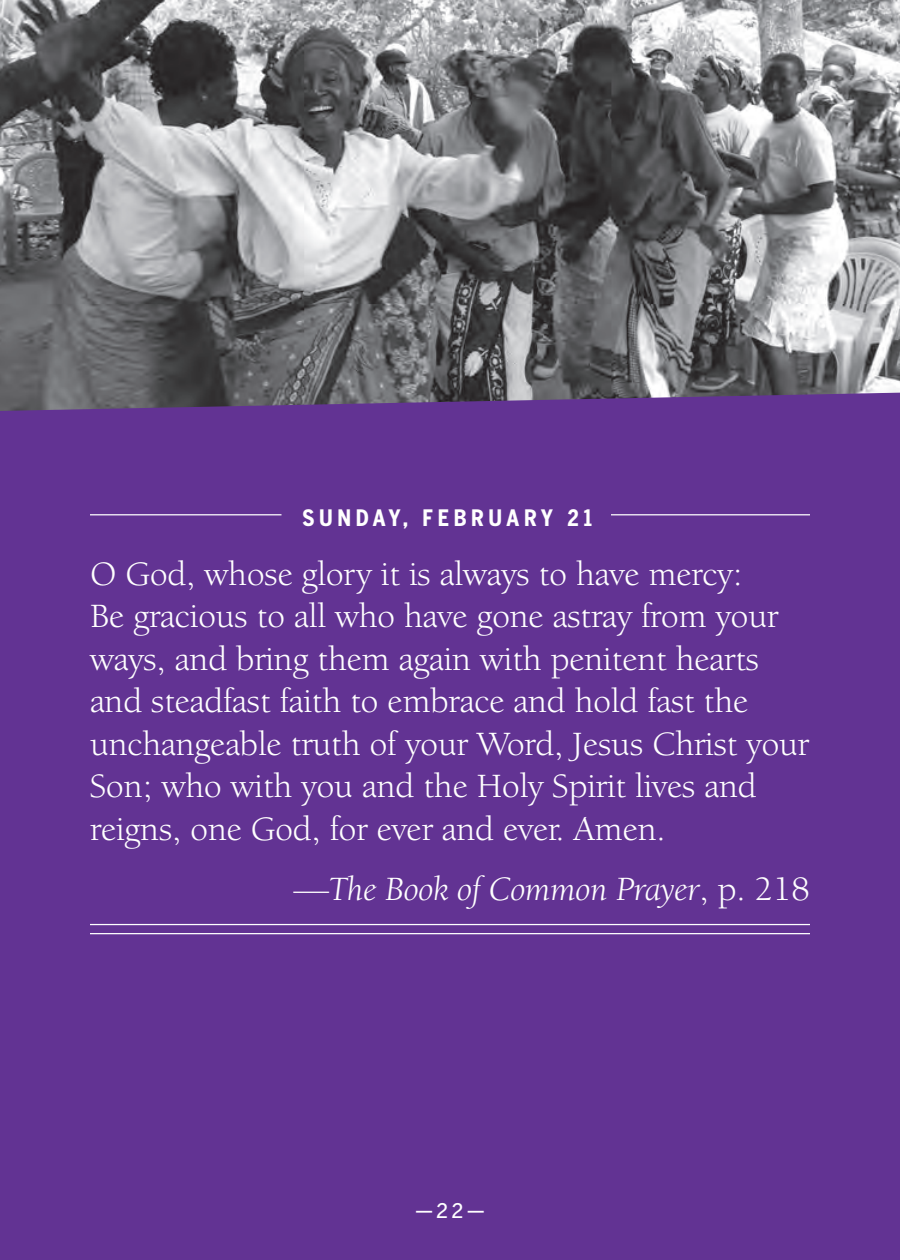
<style>
.page{position:relative;width:900px;height:1260px;background:#fff}
.page>*{position:absolute;margin:0;border:0;box-sizing:border-box;transform-origin:0 0}
.t1{font:35px/42.5px "Berkeley Oldstyle IT Cby BT";color:#fff}
.t2{font:italic 35px "Berkeley Oldstyle IT Cby BT";color:#fff}
.t3{font:700 condensed 22.5px "Benton Gothic";letter-spacing:.2em;color:#fff}
.t4{font:500 20px "Benton Gothic";color:#fff}
.s1{font-style:normal}
</style>
<div class="page">
<img style="left:0;top:0;width:900px;height:393px">
<svg style="left:0;top:393px;width:900px;height:42px;background:#613c89"></svg>
<div style="left:0;top:435px;width:900px;height:825px;background:#623393"></div>
<hr style="left:90px;top:514px;width:191px;height:1px;background:#fff">
<hr style="left:611px;top:514px;width:199px;height:1px;background:#fff">
<hr style="left:90px;top:924px;width:720px;height:1px;background:#fff">
<hr style="left:90px;top:933px;width:720px;height:1px;background:#fff">
<p class="t3" style="left:303px;top:504px;width:291px">SUNDAY, FEBRUARY 21</p>
<p class="t1" style="left:90px;top:552px;width:721px">O God, whose glory it is always to have mercy:<br>Be gracious to all who have gone astray from your ways, and bring them again with penitent hearts and steadfast faith to embrace and hold fast the unchangeable truth of your Word, Jesus Christ your Son; who with you and the Holy Spirit lives and reigns, one God, for ever and ever. Amen.</p>
<p class="t2" style="left:293px;top:868px;width:518px"><span class="s1">—</span>The Book of Common Prayer<span class="s1">, p. 218</span></p>
<p class="t4" style="left:415px;top:1199px;width:72px">—22—</p>
</div>
